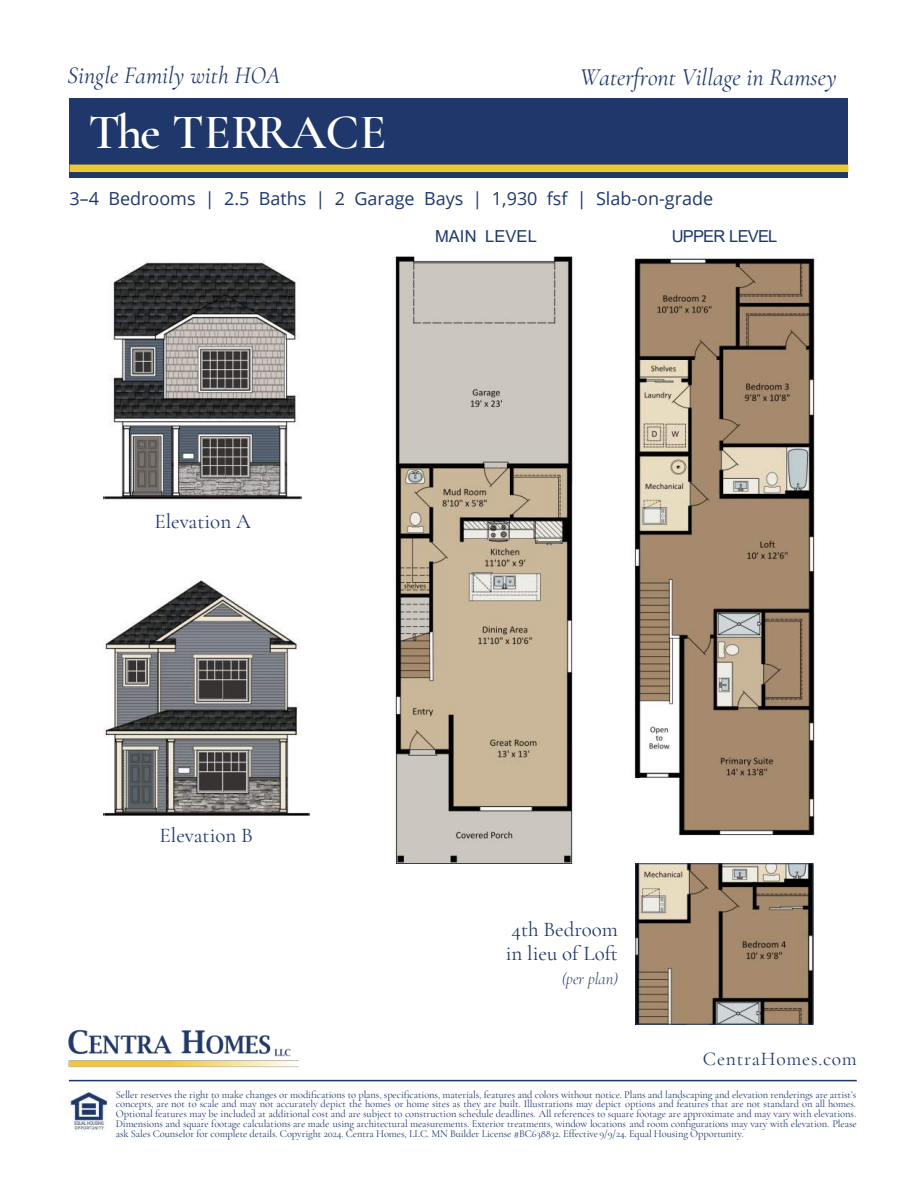
<style>
.page{position:relative;width:918px;height:1188px;background:#fff}
.page>*{position:absolute;margin:0;border:0;box-sizing:border-box;transform-origin:0 0}
.t1{font:600 49.5px "Cormorant Garamond";letter-spacing:-.005em;color:#fff}
.t2{font:italic 24px "Cormorant Garamond";color:#1f376b}
.t3{font:21px/24px "Cormorant Garamond";color:#1f376b}
.t4{font:19.5px "Cormorant Garamond";letter-spacing:.04em;color:#1f376b}
.t5{font:18px "Open Sans";color:#1f376b}
.t6{font:16.5px "Arial";letter-spacing:-.05em;color:#1f376b}
.t7{font:16.5px "Arial";letter-spacing:.005em;color:#1f376b}
.t8{font:italic 300 16.5px "Cormorant Garamond";color:#1f376b}
.t9{font:10.5px/9.8px "Cormorant Garamond";letter-spacing:-.01em;color:#1f376b;text-align:justify}
</style>
<div class="page">
<div style="left:70px;top:99px;width:778px;height:79px;background:#1f376b"></div>
<div style="left:70px;top:165px;width:778px;height:7px;background:#efc732"></div>
<img style="left:103px;top:580px;width:206px;height:238px">
<img style="left:632px;top:255px;width:183px;height:581px">
<img style="left:638px;top:866px;width:173px;height:156px">
<img style="left:395px;top:256px;width:180px;height:608px">
<img style="left:67px;top:1091px;width:41px;height:41px">
<hr style="left:69px;top:1080px;width:788px;height:1px;background:#1f376b">
<img style="left:68px;top:1029px;width:230px;height:38px">
<img style="left:103px;top:261px;width:198px;height:239px">
<h2 class="t2" style="left:67px;top:62px;width:215px">Single Family with HOA</h2>
<h2 class="t2" style="left:580px;top:63px;width:258px">Waterfront Village in Ramsey</h2>
<h1 class="t1" style="left:89px;top:102px;width:299px">The TERRACE</h1>
<h3 class="t5" style="left:70px;top:186px;width:645px">3–4 Bedrooms | 2.5 Baths | 2 Garage Bays | 1,930 fsf | Slab-on-grade</h3>
<h3 class="t7" style="left:435px;top:224px;width:103px">MAIN LEVEL</h3>
<h3 class="t6" style="left:672px;top:224px;width:107px">UPPER LEVEL</h3>
<h3 class="t3" style="left:155px;top:509px;width:98px">Elevation A</h3>
<h3 class="t3" style="left:160px;top:823px;width:95px">Elevation B</h3>
<h3 class="t3" style="left:506px;top:917px;width:114px">4th Bedroom in lieu of Loft</h3>
<h3 class="t8" style="left:562px;top:969px;width:58px">(per plan)</h3>
<h3 class="t4" style="left:703px;top:1047px;width:155px">CentraHomes.com</h3>
<p class="t9" style="left:116px;top:1089px;width:743px">Seller reserves the right to make changes or modifications to plans, specifications, materials, features and colors without notice. Plans and landscaping and elevation renderings are artist’s concepts, are not to scale and may not accurately depict the homes or home sites as they are built. Illustrations may depict options and features that are not standard on all homes.<br>Optional features may be included at additional cost and are subject to construction schedule deadlines. All references to square footage are approximate and may vary with elevations.<br>Dimensions and square footage calculations are made using architectural measurements. Exterior treatments, window locations and room configurations may vary with elevation. Please ask Sales Counselor for complete details. Copyright 2024. Centra Homes, LLC. MN Builder License #BC638832. Effective 9/9/24. Equal Housing Opportunity.</p>
</div>
